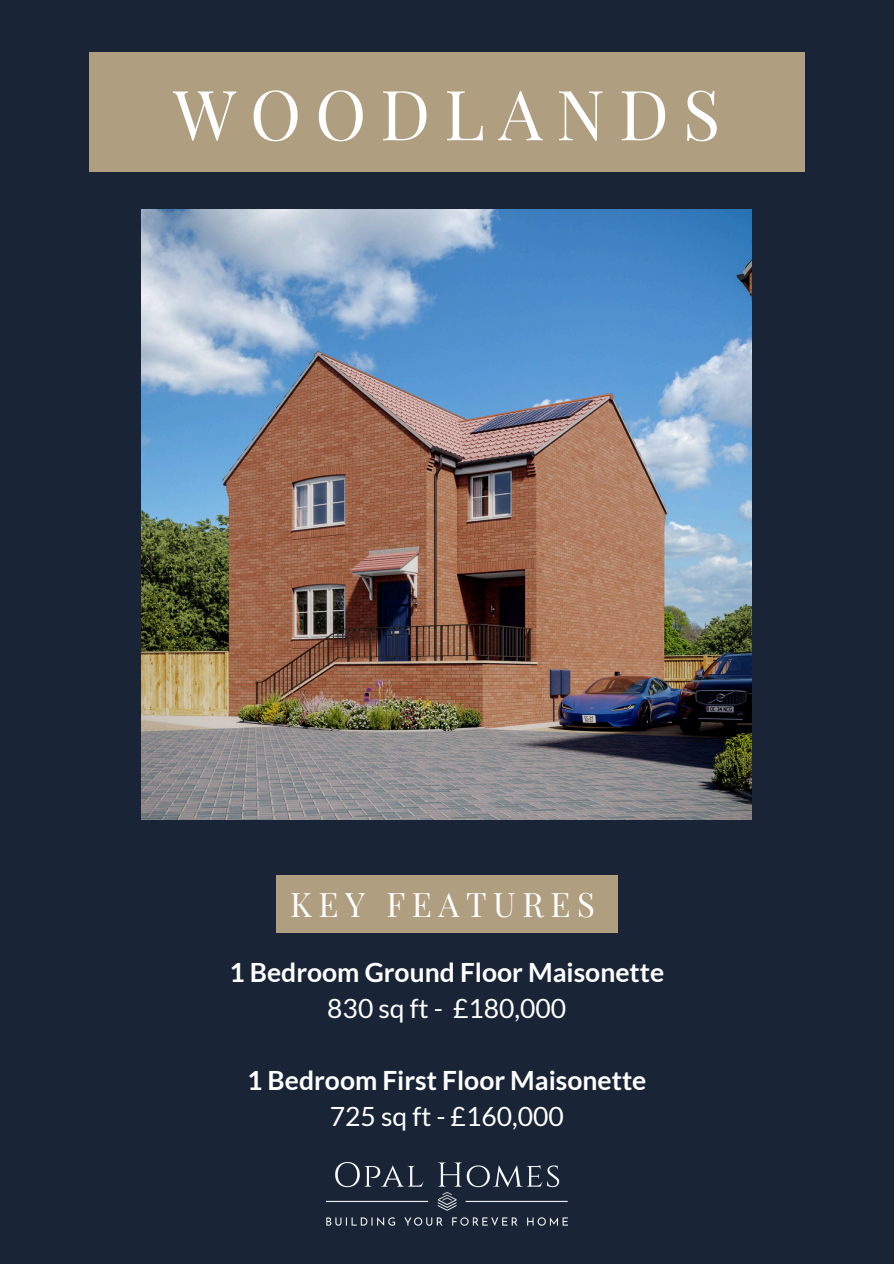
<style>
.page{position:relative;width:894px;height:1264px;background:#fff}
.page>*{position:absolute;margin:0;border:0;box-sizing:border-box;transform-origin:0 0}
.t1{font:69.15px "Playfair Display";letter-spacing:.2em;color:#fff}
.t2{font:33px "Playfair Display";letter-spacing:.2em;color:#fff}
.t3{font:700 26.4px "Lato";color:#fff}
.t4{font:26.4px "Lato";color:#fff}
</style>
<div class="page">
<div style="left:0;top:0;width:893px;height:1263px;background:#192537"></div>
<img style="left:326px;top:1162px;width:241px;height:62px">
<img style="left:142px;top:210px;width:609px;height:609px">
<div style="left:89px;top:53px;width:715px;height:119px;background:#b09e80"></div>
<div style="left:276px;top:875px;width:341px;height:58px;background:#b09e80"></div>
<h2 class="t1" style="left:173px;top:65px;width:548px">WOODLANDS</h2>
<p class="t2" style="left:290px;top:881px;width:306px">KEY FEATURES</p>
<p class="t3" style="left:229px;top:955px;width:436px">1 Bedroom Ground Floor Maisonette</p>
<p class="t4" style="left:327px;top:991px;width:240px">830 sq ft - £180,000</p>
<p class="t3" style="left:247px;top:1063px;width:400px">1 Bedroom First Floor Maisonette</p>
<p class="t4" style="left:330px;top:1099px;width:235px">725 sq ft - £160,000</p>
</div>
